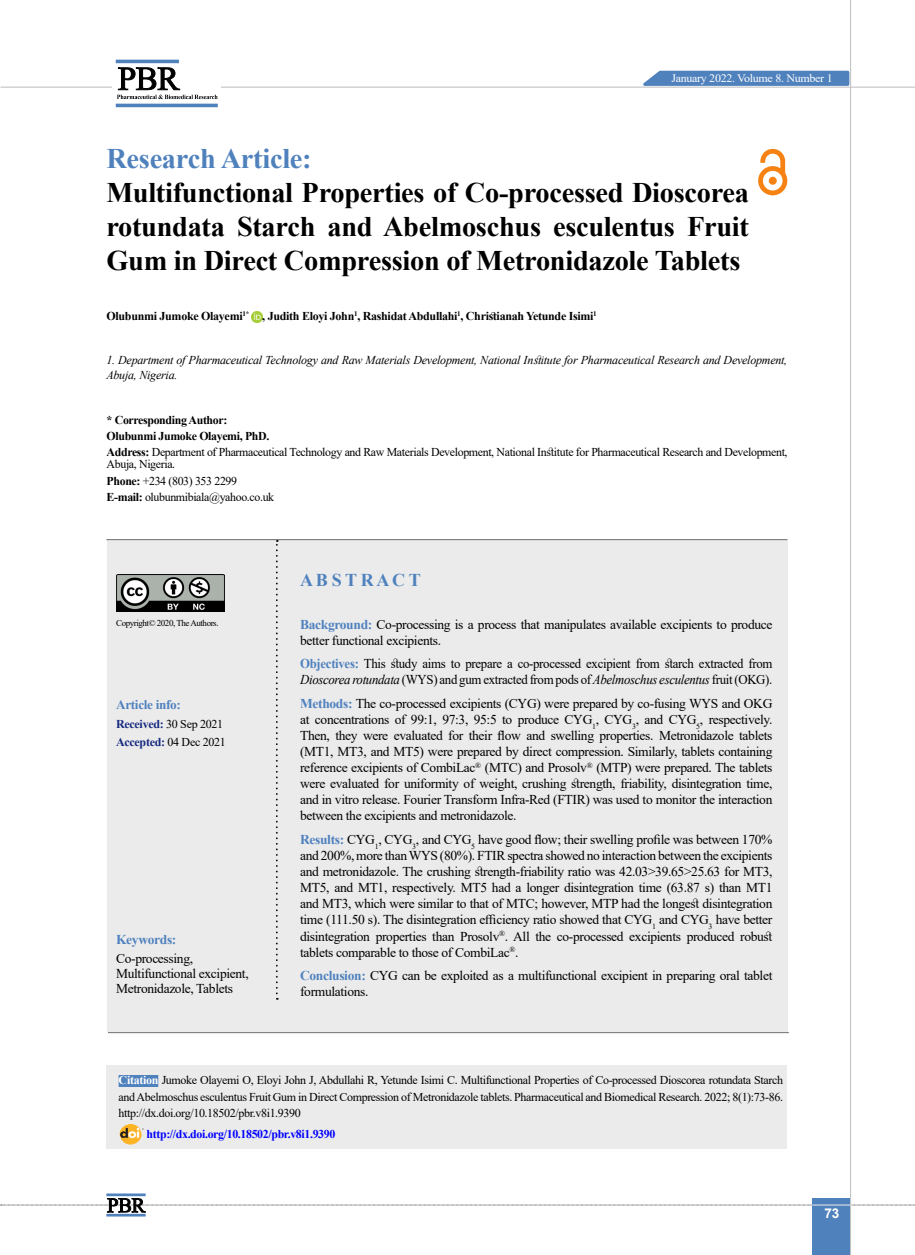
<style>
.page{position:relative;width:915px;height:1255px;background:#fff}
.page>*{position:absolute;margin:0;border:0;box-sizing:border-box;transform-origin:0 0}
.t1{font:700 28.35px/34px "Times New Roman";letter-spacing:-.01em;color:#000;text-align:justify}
.t2{font:700 28.35px "Times New Roman";letter-spacing:-.01em;color:#4f81bd}
.t3{font:700 18px "Times New Roman";color:#4f81bd}
.t4{font:13.5px/16px "Times New Roman";letter-spacing:-.025em;color:#000}
.t5{font:13.5px/16px "Times New Roman";letter-spacing:-.025em;color:#000;scale:.95 1}
.t6{font:700 13.5px "Times New Roman";letter-spacing:-.025em;color:#4f81bd}
.t7{font:700 13.5px "Arial";color:#fff}
.t8{font:700 13.2px "Times New Roman";letter-spacing:-.025em;color:#4f81bd}
.t9{font:12px/16.2px "Times New Roman";letter-spacing:-.03em;color:#000}
.t10{font:italic 12px/15px "Times New Roman";letter-spacing:-.02em;color:#000}
.t11{font:700 12px "Times New Roman";letter-spacing:-.025em;color:#000}
.t12{font:700 12px "Times New Roman";letter-spacing:-.03em;color:#00f}
.t13{font:700 12px/18.3px "Times New Roman";letter-spacing:-.025em;color:#14287e}
.t14{font:11.4px "Times New Roman";letter-spacing:-.025em;color:#fff;scale:1.05 1}
.t15{font:9px "Times New Roman";letter-spacing:-.05em;color:#000}
.s1{font-weight:700}
.s2{font-weight:400;color:#000}
.s3{font-weight:700;color:#4f81bd}
.s4{font-style:italic}
.s5{font-weight:700;color:#fff}
</style>
<div class="page">
<hr style="left:0;top:87px;width:914px;height:1px;background:#c2c4c6">
<div style="left:812px;top:1198px;width:38px;height:56px;background:#4f81bd"></div>
<hr style="left:849px;top:0;width:1px;height:1254px;background:#c2c4c6">
<svg style="left:635px;top:69px;width:215px;height:18px;background:#749bca"></svg>
<svg style="left:1px;top:1197px;width:914px;height:15px"></svg>
<hr style="left:106px;top:1193px;width:40px;height:3px;background:#4f81bd">
<hr style="left:106px;top:1213px;width:40px;height:3px;background:#4f81bd">
<div style="left:112px;top:56px;width:108px;height:49px;background:linear-gradient(to right,#fff,#fff)"></div>
<hr style="left:116px;top:60px;width:63px;height:3px;background:#4f81bd">
<hr style="left:116px;top:104px;width:102px;height:3px;background:#4f81bd">
<svg style="left:117px;top:67px;width:100px;height:32px"></svg>
<div style="left:107px;top:539px;width:680px;height:493px;background:#ebebec"></div>
<svg style="left:252px;top:311px;width:10px;height:11px"></svg>
<svg style="left:276px;top:540px;width:2px;height:459px"></svg>
<hr style="left:106px;top:539px;width:681px;height:1px;background:#6d6e71">
<hr style="left:108px;top:1032px;width:680px;height:1px;background:#6d6e71">
<img style="left:116px;top:574px;width:108px;height:38px">
<div style="left:106px;top:1065px;width:680px;height:83px;background:#ebebec"></div>
<div style="left:119px;top:1074px;width:39px;height:12px;background:#4f81bd"></div>
<img style="left:119px;top:1124px;width:25px;height:20px">
<svg style="left:758px;top:149px;width:29px;height:46px"></svg>
<div style="left:768px;top:177px;width:8px;height:8px;background:#f58212;border-radius:50%"></div>
<p class="t14" style="left:671px;top:70px;width:155px">January 2022. Volume 8. Number 1</p>
<h1 class="t2" style="left:106px;top:138px;width:207px">Research Article:</h1>
<h1 class="t1" style="left:106px;top:175px;width:644px">Multifunctional Properties of Co-processed Dioscorea rotundata Starch and Abelmoschus esculentus Fruit Gum in Direct Compression of Metronidazole Tablets</h1>
<p class="t11" style="left:106px;top:307px;width:491px">Olubunmi Jumoke Olayemi<sup>1*</sup> , Judith Eloyi John<sup>1</sup>, Rashidat Abdullahi<sup>1</sup>, Christianah Yetunde Isimi<sup>1</sup></p>
<p class="t10" style="left:106px;top:352px;width:682px">1. Department of Pharmaceutical Technology and Raw Materials Development, National Institute for Pharmaceutical Research and Development,<br>Abuja, Nigeria.</p>
<p class="t9" style="left:107px;top:411px;width:682px"><span class="s1">* Corresponding Author:<br>Olubunmi Jumoke Olayemi, PhD.<br>Address:</span> Department of Pharmaceutical Technology and Raw Materials Development, National Institute for Pharmaceutical Research and Development,</p>
<p class="t9" style="left:107px;top:456px;width:169px">Abuja, Nigeria.<br><span class="s1">Phone:</span> +234 (803) 353 2299<br><span class="s1">E-mail:</span> olubunmibiala@yahoo.co.uk</p>
<p class="t15" style="left:116px;top:616px;width:104px">Copyright© 2020, The Authors.</p>
<p class="t8" style="left:116px;top:695px;width:66px">Article info:</p>
<p class="t13" style="left:116px;top:714px;width:111px">Received: <span class="s2">30 Sep 2021<br></span>Accepted: <span class="s2">04 Dec 2021</span></p>
<p class="t6" style="left:116px;top:930px;width:62px">Keywords:</p>
<p class="t4" style="left:116px;top:950px;width:134px;line-height:15px">Co-processing,<br>Multifunctional excipient,<br>Metronidazole, Tablets</p>
<h2 class="t3" style="left:300px;top:567px;width:122px">A B S T R A C T</h2>
<p class="t4" style="left:300px;top:615px;width:473px"><span class="s3">Background:</span> Co-processing is a process that manipulates available excipients to produce better functional excipients.</p>
<p class="t5" style="left:300px;top:655px;width:498px"><span class="s3">Objectives:</span> This study aims to prepare a co-processed excipient from starch extracted from<br><span class="s4">Dioscorea rotundata</span> (WYS) and gum extracted from pods of <span class="s4">Abelmoschus esculentus</span> fruit (OKG).</p>
<p class="t4" style="left:300px;top:695px;width:473px;text-align:justify"><span class="s3">Methods:</span> The co-processed excipients (CYG) were prepared by co-fusing WYS and OKG at concentrations of 99:1, 97:3, 95:5 to produce CYG<sub>1</sub>, CYG<sub>3</sub>, and CYG<sub>5</sub>, respectively.<br>Then, they were evaluated for their flow and swelling properties. Metronidazole tablets (MT1, MT3, and MT5) were prepared by direct compression. Similarly, tablets containing reference excipients of CombiLac<sup>®</sup> (MTC) and Prosolv<sup>®</sup> (MTP) were prepared. The tablets were evaluated for uniformity of weight, crushing strength, friability, disintegration time, and in vitro release. Fourier Transform Infra-Red (FTIR) was used to monitor the interaction between the excipients and metronidazole.</p>
<p class="t4" style="left:300px;top:831px;width:473px;text-align:justify"><span class="s3">Results:</span> CYG<sub>1</sub>, CYG<sub>3</sub>, and CYG<sub>5</sub> have good flow; their swelling profile was between 170% and 200%, more than WYS (80%). FTIR spectra showed no interaction between the excipients and metronidazole. The crushing strength-friability ratio was 42.03&gt;39.65&gt;25.63 for MT3, MT5, and MT1, respectively. MT5 had a longer disintegration time (63.87 s) than MT1 and MT3, which were similar to that of MTC; however, MTP had the longest disintegration time (111.50 s). The disintegration efficiency ratio showed that CYG<sub>1</sub> and CYG<sub>3</sub> have better disintegration properties than Prosolv<sup>®</sup>. All the co-processed excipients produced robust tablets comparable to those of CombiLac<sup>®</sup>.</p>
<p class="t4" style="left:300px;top:967px;width:473px"><span class="s3">Conclusion:</span> CYG can be exploited as a multifunctional excipient in preparing oral tablet formulations.</p>
<p class="t9" style="left:119px;top:1071px;width:665px;text-align:justify"><span class="s5">Citation</span> Jumoke Olayemi O, Eloyi John J, Abdullahi R, Yetunde Isimi C. Multifunctional Properties of Co-processed Dioscorea rotundata Starch and Abelmoschus esculentus Fruit Gum in Direct Compression of Metronidazole tablets. Pharmaceutical and Biomedical Research. 2022; 8(1):73-86. http://dx.doi.org/10.18502/pbr.v8i1.9390</p>
<p class="t12" style="left:147px;top:1125px;width:190px">http://dx.doi.org/10.18502/pbr.v8i1.9390</p>
<p class="t7" style="left:824px;top:1203px;width:17px">73</p>
</div>
